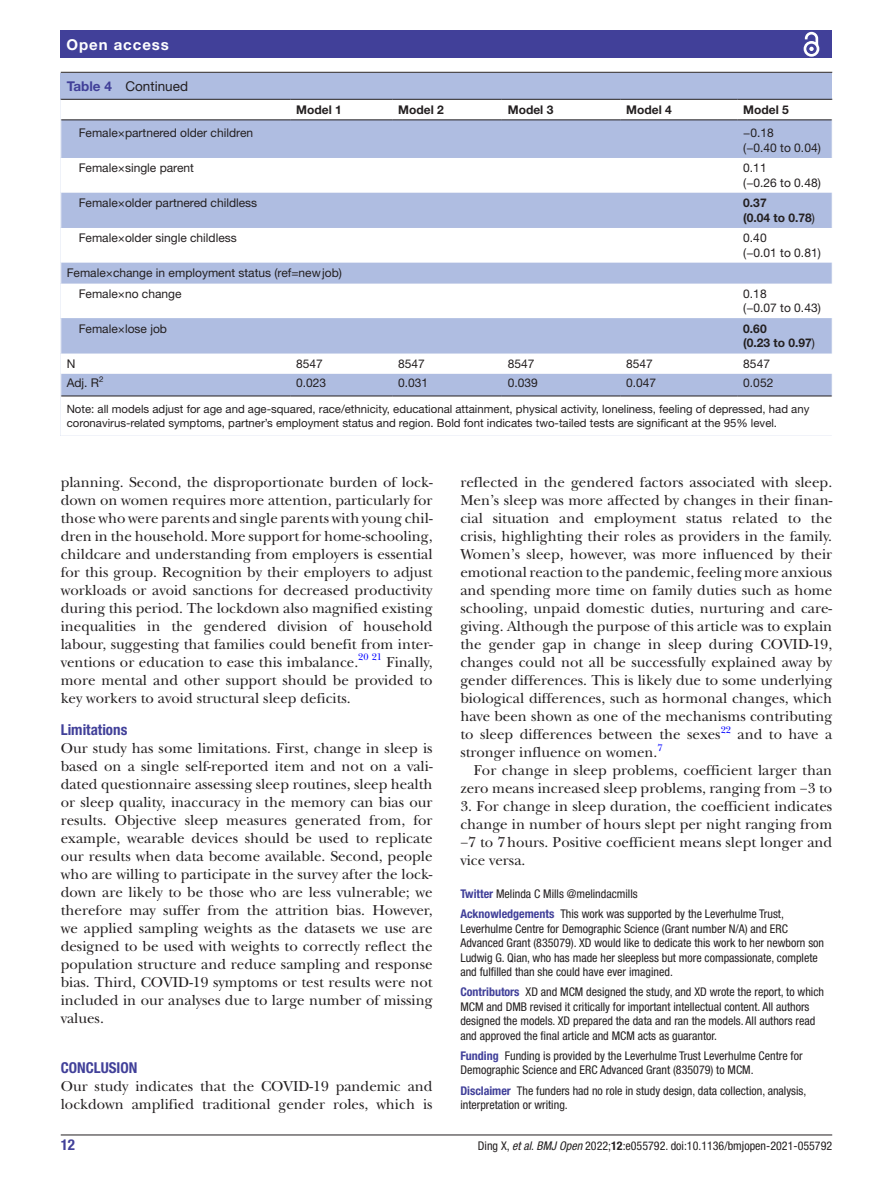
<style>
.page{position:relative;width:893px;height:1191px;background:#fff}
.page>*{position:absolute;margin:0;border:0;box-sizing:border-box;transform-origin:0 0}
.t1{font:15px/18px "New Baskerville";color:#231f20;text-align:justify}
.t2{font:700 condensed 15px "Helvetica Neue LT Std";color:#414099}
.t3{font:700 15px "Helvetica Neue LT Std";letter-spacing:.065em;color:#fff}
.t4{font:13.5px "Helvetica Neue LT Std";color:#231f20}
.t5{font:condensed 12px/14.4px "Helvetica Neue LT Std";color:#231f20}
.t6{font:12px/14.4px "Helvetica Neue LT Std";color:#231f20}
.t7{font:700 12px/14.4px "Helvetica Neue LT Std";color:#231f20}
.t8{font:11.4px/13.6px "Helvetica Neue LT Std";color:#231f20}
.t9{font:9.9px "New Baskerville";color:#00f}
.t10{font:7.95px "Helvetica Neue LT Std";color:#231f20}
.s1{font-weight:700;color:#414099}
.s2{font-weight:400}
.s3{font-style:italic}
.s4{font-weight:700}
</style>
<div class="page">
<hr style="left:61px;top:1134px;width:771px;height:1px;background:#231f20">
<div style="left:61px;top:31px;width:771px;height:27px;background:#414099"></div>
<svg style="left:803px;top:31px;width:17px;height:26px"></svg>
<div style="left:61px;top:91px;width:771px;height:345px;background:#afbde1"></div>
<div style="left:61px;top:100px;width:771px;height:336px;background:#fff"></div>
<svg style="left:61px;top:120px;width:771px;height:275px"></svg>
<hr style="left:61px;top:99px;width:229px;height:1px;background:#231f20">
<hr style="left:61px;top:119px;width:229px;height:1px;background:#231f20">
<hr style="left:290px;top:99px;width:102px;height:1px;background:#231f20">
<hr style="left:290px;top:119px;width:102px;height:1px;background:#231f20">
<hr style="left:392px;top:99px;width:110px;height:1px;background:#231f20">
<hr style="left:392px;top:119px;width:110px;height:1px;background:#231f20">
<hr style="left:502px;top:99px;width:118px;height:1px;background:#231f20">
<hr style="left:502px;top:119px;width:118px;height:1px;background:#231f20">
<hr style="left:620px;top:99px;width:117px;height:1px;background:#231f20">
<hr style="left:620px;top:119px;width:117px;height:1px;background:#231f20">
<hr style="left:737px;top:99px;width:95px;height:1px;background:#231f20">
<hr style="left:737px;top:119px;width:95px;height:1px;background:#231f20">
<hr style="left:61px;top:395px;width:229px;height:1px;background:#231f20">
<hr style="left:290px;top:395px;width:102px;height:1px;background:#231f20">
<hr style="left:392px;top:395px;width:110px;height:1px;background:#231f20">
<hr style="left:502px;top:395px;width:118px;height:1px;background:#231f20">
<hr style="left:620px;top:395px;width:117px;height:1px;background:#231f20">
<hr style="left:737px;top:395px;width:95px;height:1px;background:#231f20">
<svg style="left:60px;top:100px;width:1px;height:20px"></svg>
<svg style="left:60px;top:263px;width:1px;height:20px"></svg>
<svg style="left:60px;top:353px;width:1px;height:43px"></svg>
<hr style="left:67px;top:426px;width:765px;height:1px;background:#fff">
<div style="left:61px;top:73px;width:771px;height:18px;background:#afbde1"></div>
<hr style="left:61px;top:72px;width:771px;height:1px;background:#231f20">
<p class="t3" style="left:66px;top:35px;width:104px">Open access</p>
<p class="t4" style="left:67px;top:78px;width:123px"><span class="s1">Table 4</span> Continued</p>
<p class="t7" style="left:296px;top:102px;width:47px">Model 1</p>
<p class="t7" style="left:398px;top:102px;width:47px">Model 2</p>
<p class="t7" style="left:508px;top:102px;width:47px">Model 3</p>
<p class="t7" style="left:626px;top:102px;width:47px">Model 4</p>
<p class="t7" style="left:743px;top:102px;width:47px">Model 5</p>
<p class="t6" style="left:79px;top:126px;width:176px">Female×partnered older children</p>
<p class="t6" style="left:743px;top:126px;width:79px">−0.18<br>(−0.40 to 0.04)</p>
<p class="t6" style="left:79px;top:161px;width:117px">Female×single parent</p>
<p class="t6" style="left:743px;top:161px;width:79px">0.11<br>(−0.26 to 0.48)</p>
<p class="t6" style="left:79px;top:196px;width:180px">Female×older partnered childless</p>
<p class="t7" style="left:743px;top:196px;width:73px">0.37<br>(0.04 to 0.78<span class="s2">)</span></p>
<p class="t6" style="left:79px;top:231px;width:160px">Female×older single childless</p>
<p class="t6" style="left:743px;top:231px;width:79px">0.40<br>(−0.01 to 0.81)</p>
<p class="t6" style="left:79px;top:263px;width:265px;line-height:20.5px;text-indent:-12px">Female×change in employment status (ref=newjob)<br>Female×no change</p>
<p class="t6" style="left:743px;top:286px;width:79px">0.18<br>(−0.07 to 0.43)</p>
<p class="t6" style="left:79px;top:321px;width:90px">Female×lose job</p>
<p class="t7" style="left:743px;top:321px;width:73px">0.60<br>(0.23 to 0.97<span class="s2">)</span></p>
<p class="t6" style="left:67px;top:356px;width:10px">N</p>
<p class="t6" style="left:296px;top:356px;width:28px">8547</p>
<p class="t6" style="left:398px;top:356px;width:28px">8547</p>
<p class="t6" style="left:508px;top:356px;width:28px">8547</p>
<p class="t6" style="left:626px;top:356px;width:28px">8547</p>
<p class="t6" style="left:743px;top:356px;width:28px">8547</p>
<p class="t6" style="left:67px;top:375px;width:34px">Adj. R</p>
<p class="t10" style="left:99px;top:374px;width:6px">2</p>
<p class="t6" style="left:296px;top:375px;width:32px">0.023</p>
<p class="t6" style="left:398px;top:375px;width:32px">0.031</p>
<p class="t6" style="left:508px;top:375px;width:32px">0.039</p>
<p class="t6" style="left:626px;top:375px;width:32px">0.047</p>
<p class="t6" style="left:743px;top:375px;width:32px">0.052</p>
<p class="t8" style="left:67px;top:402px;width:744px">Note: all models adjust for age and age-squared, race/ethnicity, educational attainment, physical activity, loneliness, feeling of depressed, had any coronavirus-related symptoms, partner’s employment status and region. Bold font indicates two-tailed tests are significant at the 95% level.</p>
<p class="t1" style="left:61px;top:473px;width:373px">planning. Second, the disproportionate burden of lock&shy;down on women requires more attention, particularly for those who were parents and single parents with young chil&shy;dren in the household. More support for home-schooling, childcare and understanding from employers is essential for this group. Recognition by their employers to adjust workloads or avoid sanctions for decreased productivity during this period. The lockdown also magnified existing inequalities in the gendered division of household labour, suggesting that families could benefit from inter&shy;ventions or education to ease this imbalance.</p>
<p class="t9" style="left:358px;top:651px;width:25px">20 21</p>
<p class="t1" style="left:61px;top:653px;width:373px;text-indent:326px">Finally, more mental and other support should be provided to key workers to avoid structural sleep deficits.</p>
<p class="t2" style="left:61px;top:720px;width:68px">Limitations</p>
<p class="t1" style="left:61px;top:739px;width:373px">Our study has some limitations. First, change in sleep is based on a single self-reported item and not on a vali&shy;dated questionnaire assessing sleep routines, sleep health or sleep quality, inaccuracy in the memory can bias our results. Objective sleep measures generated from, for example, wearable devices should be used to replicate our results when data become available. Second, people who are willing to participate in the survey after the lock&shy;down are likely to be those who are less vulnerable; we therefore may suffer from the attrition bias. However, we applied sampling weights as the datasets we use are designed to be used with weights to correctly reflect the population structure and reduce sampling and response bias. Third, COVID-19 symptoms or test results were not included in our analyses due to large number of missing values.</p>
<p class="t2" style="left:61px;top:1059px;width:78px">CONCLUSION</p>
<p class="t1" style="left:61px;top:1077px;width:373px">Our study indicates that the COVID-19 pandemic and lockdown amplified traditional gender roles, which is</p>
<p class="t1" style="left:460px;top:473px;width:373px">reflected in the gendered factors associated with sleep.<br>Men’s sleep was more affected by changes in their finan&shy;cial situation and employment status related to the crisis, highlighting their roles as providers in the family.<br>Women’s sleep, however, was more influenced by their emotional reaction to the pandemic, feeling more anxious and spending more time on family duties such as home schooling, unpaid domestic duties, nurturing and care&shy;giving. Although the purpose of this article was to explain the gender gap in change in sleep during COVID-19, changes could not all be successfully explained away by gender differences. This is likely due to some underlying biological differences, such as hormonal changes, which have been shown as one of the mechanisms contributing to sleep differences between the sexes</p>
<p class="t9" style="left:721px;top:723px;width:12px">22</p>
<p class="t1" style="left:737px;top:725px;width:96px">and to have a</p>
<p class="t9" style="left:657px;top:741px;width:7px">7</p>
<p class="t1" style="left:460px;top:761px;width:373px;text-align:right">For change in sleep problems, coefficient larger than zero means increased sleep problems, ranging from −3 to</p>
<p class="t1" style="left:460px;top:797px;width:373px">3. For change in sleep duration, the coefficient indicates change in number of hours slept per night ranging from −7 to 7hours. Positive coefficient means slept longer and vice versa.</p>
<p class="t5" style="left:460px;top:883px;width:325px;line-height:20.4px"><span class="s1">Twitter</span> Melinda C Mills @melindacmills<br><span class="s1">Acknowledgements</span> This work was supported by the Leverhulme Trust,</p>
<p class="t5" style="left:460px;top:921px;width:365px">Leverhulme Centre for Demographic Science (Grant number N/A) and ERC Advanced Grant (835079). XD would like to dedicate this work to her newborn son Ludwig G. Qian, who has made her sleepless but more compassionate, complete and fulfilled than she could have ever imagined.</p>
<p class="t5" style="left:460px;top:984px;width:365px"><span class="s1">Contributors</span> XD and MCM designed the study, and XD wrote the report, to which MCM and DMB revised it critically for important intellectual content. All authors designed the models. XD prepared the data and ran the models. All authors read and approved the final article and MCM acts as guarantor.</p>
<p class="t5" style="left:460px;top:1048px;width:344px"><span class="s1">Funding</span> Funding is provided by the Leverhulme Trust Leverhulme Centre for<br>Demographic Science and ERC Advanced Grant (835079) to MCM.</p>
<p class="t5" style="left:460px;top:1083px;width:347px"><span class="s1">Disclaimer</span> The funders had no role in study design, data collection, analysis, interpretation or writing.</p>
<p class="t1" style="left:460px;top:743px;width:199px">stronger influence on women.</p>
<p class="t2" style="left:61px;top:1135px;width:16px">12</p>
<p class="t5" style="left:478px;top:1138px;width:356px">Ding X, <span class="s3">et al</span>. <span class="s3">BMJ Open</span> 2022;<span class="s4">12</span>:e055792. doi:10.1136/bmjopen-2021-055792</p>
</div>
